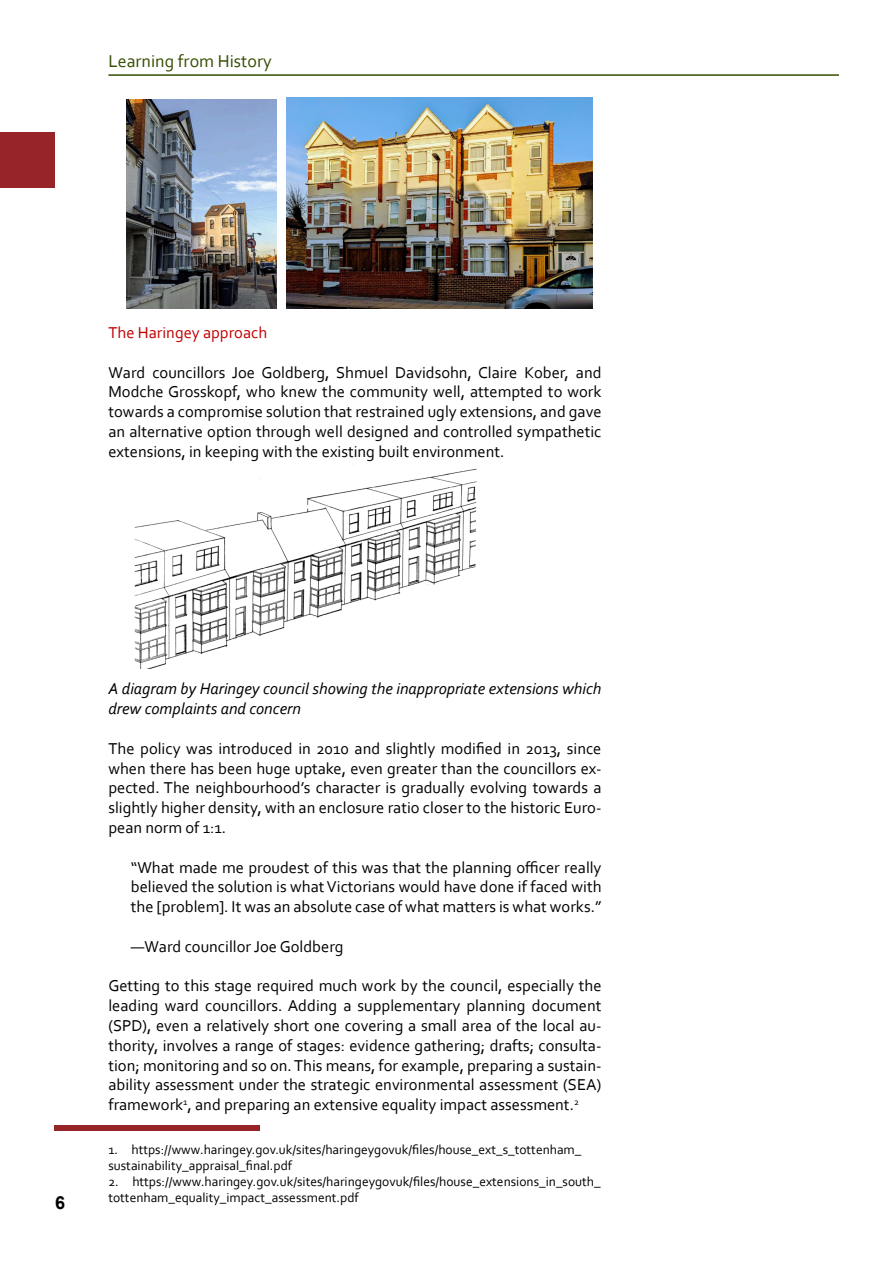
<style>
.page{position:relative;width:893px;height:1263px;background:#fff}
.page>*{position:absolute;margin:0;border:0;box-sizing:border-box;transform-origin:0 0}
.t1{font:18px "Corbel";color:#344e00}
.t2{font:700 18px "Arial";color:#000}
.t3{font:16.5px/19.8px "Corbel";color:#000;text-align:justify}
.t4{font:italic 16.5px/19.8px "Corbel";color:#000}
.t5{font:16.5px "Corbel";color:#c00000}
.t6{font:13.5px/16.2px "Corbel";color:#000}
</style>
<div class="page">
<hr style="left:108px;top:74px;width:731px;height:2px;background:#344e00">
<div style="left:54px;top:1125px;width:206px;height:5px;background:#962429"></div>
<div style="left:0;top:132px;width:54px;height:56px;background:#962429"></div>
<img style="left:134px;top:464px;width:343px;height:205px">
<img style="left:126px;top:99px;width:150px;height:210px">
<img style="left:286px;top:98px;width:306px;height:211px">
<p class="t1" style="left:108px;top:50px;width:165px">Learning from History</p>
<p class="t5" style="left:108px;top:322px;width:160px">The Haringey approach</p>
<p class="t3" style="left:108px;top:362px;width:495px">Ward councillors Joe Goldberg, Shmuel Davidsohn, Claire Kober, and Modche Grosskopf, who knew the community well, attempted to work towards a compromise solution that restrained ugly extensions, and gave an alternative option through well designed and controlled sympathetic extensions, in keeping with the existing built environment.</p>
<p class="t2" style="left:55px;top:1189px;width:12px">6</p>
<p class="t4" style="left:108px;top:679px;width:495px">A diagram by Haringey council showing the inappropriate extensions which drew complaints and concern</p>
<p class="t3" style="left:108px;top:738px;width:495px">The policy was introduced in 2010 and slightly modified in 2013, since when there has been huge uptake, even greater than the councillors ex&shy;pected. The neighbourhood’s character is gradually evolving towards a slightly higher density, with an enclosure ratio closer to the historic Euro&shy;pean norm of 1:1.</p>
<p class="t3" style="left:131px;top:857px;width:472px">“What made me proudest of this was that the planning officer really believed the solution is what Victorians would have done if faced with the [problem]. It was an absolute case of what matters is what works.”</p>
<p class="t3" style="left:131px;top:936px;width:214px">—Ward councillor Joe Goldberg</p>
<p class="t3" style="left:108px;top:976px;width:495px">Getting to this stage required much work by the council, especially the leading ward councillors. Adding a supplementary planning document (SPD), even a relatively short one covering a small area of the local au&shy;thority, involves a range of stages: evidence gathering; drafts; consulta&shy;tion; monitoring and so on. This means, for example, preparing a sustain&shy;ability assessment under the strategic environmental assessment (SEA) framework<sup>1</sup>, and preparing an extensive equality impact assessment.<sup>2</sup></p>
<p class="t6" style="left:108px;top:1141px;width:474px">1. https://www.haringey.gov.uk/sites/haringeygovuk/files/house_ext_s_tottenham_ sustainability_appraisal_final.pdf</p>
<p class="t6" style="left:108px;top:1173px;width:494px">2. https://www.haringey.gov.uk/sites/haringeygovuk/files/house_extensions_in_south_ tottenham_equality_impact_assessment.pdf</p>
</div>
